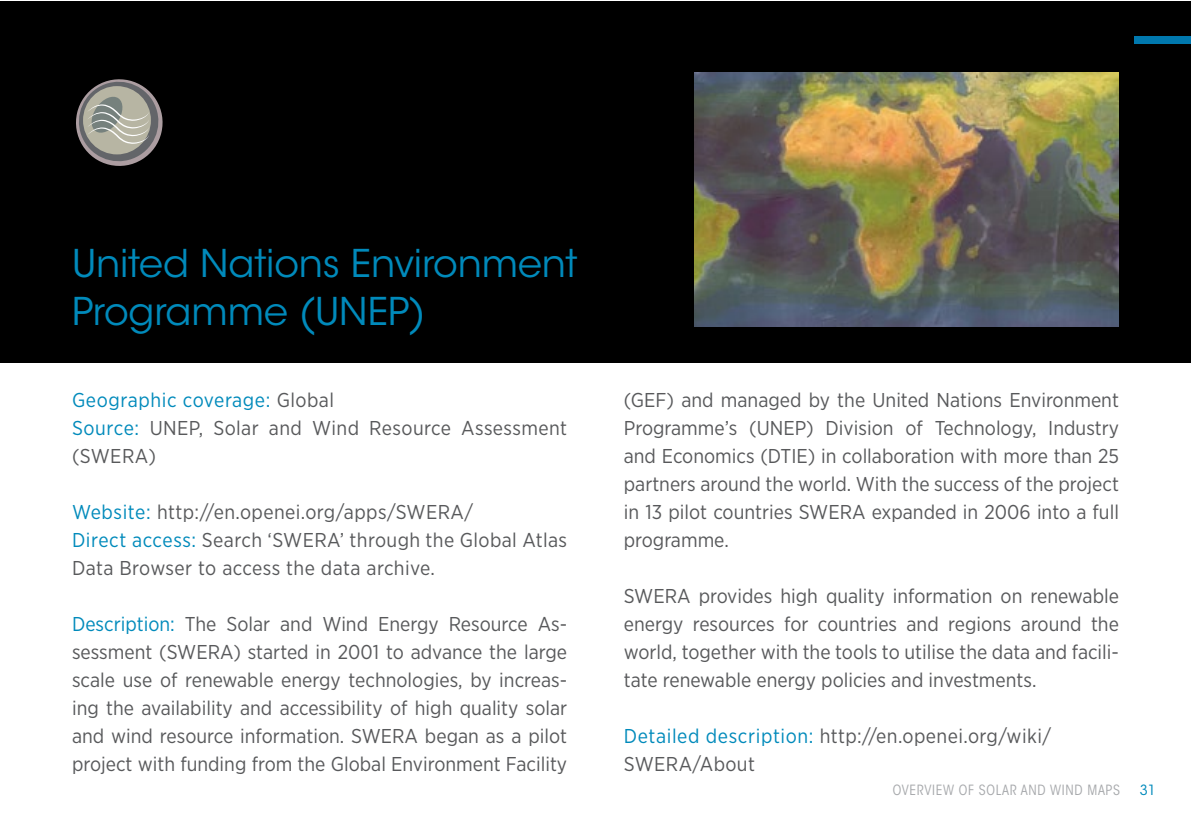
<style>
.page{position:relative;width:1191px;height:840px;background:#fff}
.page>*{position:absolute;margin:0;border:0;box-sizing:border-box;transform-origin:0 0}
.t1{font:38px/48px "ITC Avant Garde Std";letter-spacing:-.005em;color:#008abb}
.t2{font:20px/28px "Gotham Narrow";letter-spacing:.01em;color:#58595b}
.t3{font:condensed 14px "ITC Avant Garde Std";letter-spacing:.05em;color:#a7a9ac}
.t4{font:14px "ITC Avant Garde Std";color:#008abb}
.s1{color:#008abb}
</style>
<div class="page">
<div style="left:0;top:1px;width:1190px;height:361px;background:#000"></div>
<div style="left:1134px;top:36px;width:56px;height:7px;background:#0078ae"></div>
<img style="left:695px;top:72px;width:424px;height:254px">
<svg style="left:76px;top:79px;width:87px;height:87px"></svg>
<h1 class="t1" style="left:72px;top:240px;width:507px">United Nations Environment<br>Programme (UNEP)</h1>
<p class="t2" style="left:72px;top:385px;width:496px"><span class="s1">Geographic coverage:</span> Global<br><span class="s1">Source:</span> UNEP, Solar and Wind Resource Assessment (SWERA)</p>
<p class="t2" style="left:72px;top:497px;width:496px"><span class="s1">Website:</span> http://en.openei.org/apps/SWERA/<br><span class="s1">Direct access:</span> Search ‘SWERA’ through the Global Atlas<br>Data Browser to access the data archive.</p>
<p class="t2" style="left:72px;top:609px;width:496px;text-align:justify"><span class="s1">Description:</span> The Solar and Wind Energy Resource As&shy;sessment (SWERA) started in 2001 to advance the large scale use of renewable energy technologies, by increas&shy;ing the availability and accessibility of high quality solar and wind resource information. SWERA began as a pilot project with funding from the Global Environment Facility</p>
<p class="t2" style="left:624px;top:385px;width:496px;text-align:justify">(GEF) and managed by the United Nations Environment Programme’s (UNEP) Division of Technology, Industry and Economics (DTIE) in collaboration with more than 25 partners around the world. With the success of the project in 13 pilot countries SWERA expanded in 2006 into a full programme.</p>
<p class="t2" style="left:624px;top:581px;width:496px;text-align:justify">SWERA provides high quality information on renewable energy resources for countries and regions around the world, together with the tools to utilise the data and facili&shy;tate renewable energy policies and investments.</p>
<p class="t2" style="left:624px;top:721px;width:429px"><span class="s1">Detailed description:</span> http://en.openei.org/wiki/<br>SWERA/About</p>
<p class="t3" style="left:892px;top:781px;width:229px">OVERVIEW OF SOLAR AND WIND MAPS</p>
<p class="t4" style="left:1139px;top:781px;width:18px">31</p>
</div>
